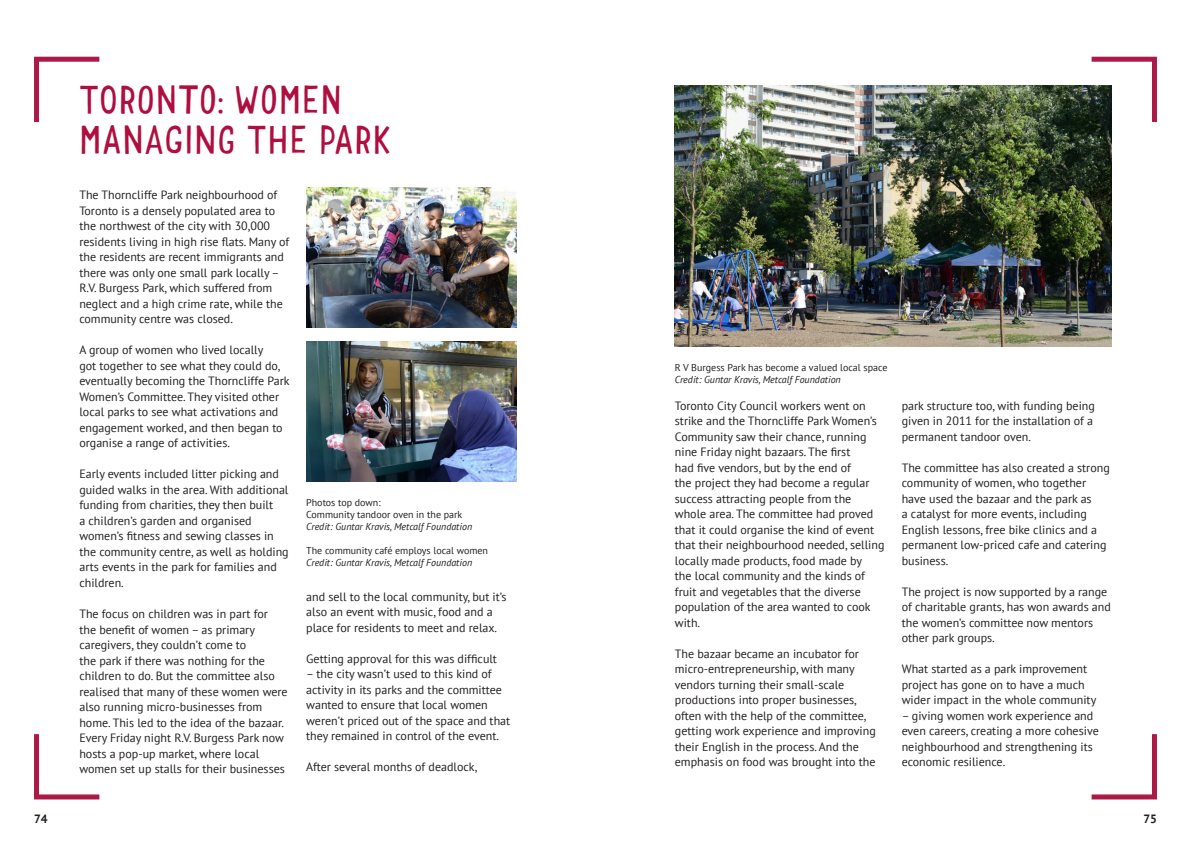
<style>
.page{position:relative;width:1191px;height:842px;background:#fff}
.page>*{position:absolute;margin:0;border:0;box-sizing:border-box;transform-origin:0 0}
.Page_number_chapter{font:300 38.5px "Mr Dodo";color:#af0e3e}
.Body_-_black{font:12px/15.5px "PT Sans";color:#231f20}
.Page_number_chapter-2{font:700 12px "PT Sans";color:#231f20}
.t1{font:10px "PT Sans";color:#231f20}
.t2{font:italic 10px "PT Sans";color:#231f20}
</style>
<div class="page">
<svg style="left:34px;top:56px;width:66px;height:66px"></svg>
<svg style="left:34px;top:734px;width:66px;height:66px"></svg>
<img style="left:306px;top:187px;width:210px;height:140px">
<img style="left:306px;top:341px;width:210px;height:141px">
<svg style="left:1091px;top:56px;width:66px;height:71px"></svg>
<svg style="left:1091px;top:734px;width:66px;height:66px"></svg>
<img style="left:675px;top:85px;width:436px;height:262px">
<p class="Page_number_chapter-2" style="left:34px;top:811px;width:15px">74</p>
<p class="Page_number_chapter" style="left:79px;top:76px;width:265px">TORONTO: WOMEN</p>
<p class="Page_number_chapter" style="left:79px;top:116px;width:313px">MANAGING THE PARK</p>
<p class="Body_-_black" style="left:79px;top:187px;width:211px">The Thorncliffe Park neighbourhood of Toronto is a densely populated area to the northwest of the city with 30,000 residents living in high rise flats. Many of the residents are recent immigrants and there was only one small park locally – R.V. Burgess Park, which suffered from neglect and a high crime rate, while the community centre was closed.</p>
<p class="Body_-_black" style="left:79px;top:342px;width:212px">A group of women who lived locally<br>got together to see what they could do, eventually becoming the Thorncliffe Park Women’s Committee. They visited other local parks to see what activations and engagement worked, and then began to organise a range of activities.</p>
<p class="Body_-_black" style="left:79px;top:466px;width:211px">Early events included litter picking and guided walks in the area. With additional funding from charities, they then built<br>a children’s garden and organised women’s fitness and sewing classes in the community centre, as well as holding arts events in the park for families and children.</p>
<p class="Body_-_black" style="left:79px;top:606px;width:210px">The focus on children was in part for<br>the benefit of women – as primary caregivers, they couldn’t come to<br>the park if there was nothing for the children to do. But the committee also realised that many of these women were also running micro-businesses from home. This led to the idea of the bazaar.</p>
<p class="Body_-_black" style="left:79px;top:730px;width:207px">Every Friday night R.V. Burgess Park now hosts a pop-up market, where local women set up stalls for their businesses</p>
<p class="t1" style="left:306px;top:496px;width:76px">Photos top down:</p>
<p class="t1" style="left:306px;top:508px;width:158px">Community tandoor oven in the park</p>
<p class="t2" style="left:306px;top:520px;width:167px">Credit: Guntar Kravis, Metcalf Foundation</p>
<p class="t1" style="left:306px;top:544px;width:183px">The community café employs local women</p>
<p class="t2" style="left:306px;top:556px;width:167px">Credit: Guntar Kravis, Metcalf Foundation</p>
<p class="Body_-_black" style="left:306px;top:588px;width:202px">and sell to the local community, but it’s also an event with music, food and a place for residents to meet and relax.</p>
<p class="Body_-_black" style="left:306px;top:650px;width:192px">Getting approval for this was difficult</p>
<p class="Body_-_black" style="left:306px;top:666px;width:205px">– the city wasn’t used to this kind of activity in its parks and the committee wanted to ensure that local women weren’t priced out of the space and that they remained in control of the event.</p>
<p class="Body_-_black" style="left:306px;top:759px;width:173px">After several months of deadlock,</p>
<p class="t1" style="left:675px;top:361px;width:214px">R V Burgess Park has become a valued local space</p>
<p class="t2" style="left:675px;top:373px;width:167px">Credit: Guntar Kravis, Metcalf Foundation</p>
<p class="Body_-_black" style="left:675px;top:397px;width:211px">Toronto City Council workers went on strike and the Thorncliffe Park Women’s Community saw their chance, running nine Friday night bazaars. The first<br>had five vendors, but by the end of<br>the project they had become a regular success attracting people from the whole area. The committee had proved that it could organise the kind of event that their neighbourhood needed, selling locally made products, food made by<br>the local community and the kinds of fruit and vegetables that the diverse population of the area wanted to cook with.</p>
<p class="Body_-_black" style="left:675px;top:645px;width:202px">The bazaar became an incubator for micro-entrepreneurship, with many vendors turning their small-scale productions into proper businesses, often with the help of the committee, getting work experience and improving their English in the process. And the emphasis on food was brought into the</p>
<p class="Body_-_black" style="left:901px;top:397px;width:195px">park structure too, with funding being given in 2011 for the installation of a permanent tandoor oven.</p>
<p class="Body_-_black" style="left:901px;top:459px;width:210px">The committee has also created a strong community of women, who together have used the bazaar and the park as<br>a catalyst for more events, including English lessons, free bike clinics and a permanent low-priced cafe and catering business.</p>
<p class="Body_-_black" style="left:901px;top:583px;width:211px">The project is now supported by a range of charitable grants, has won awards and the women’s committee now mentors other park groups.</p>
<p class="Body_-_black" style="left:901px;top:661px;width:196px">What started as a park improvement project has gone on to have a much wider impact in the whole community</p>
<p class="Body_-_black" style="left:901px;top:707px;width:198px">– giving women work experience and even careers, creating a more cohesive neighbourhood and strengthening its economic resilience.</p>
<p class="Page_number_chapter-2" style="left:1143px;top:811px;width:15px">75</p>
</div>
